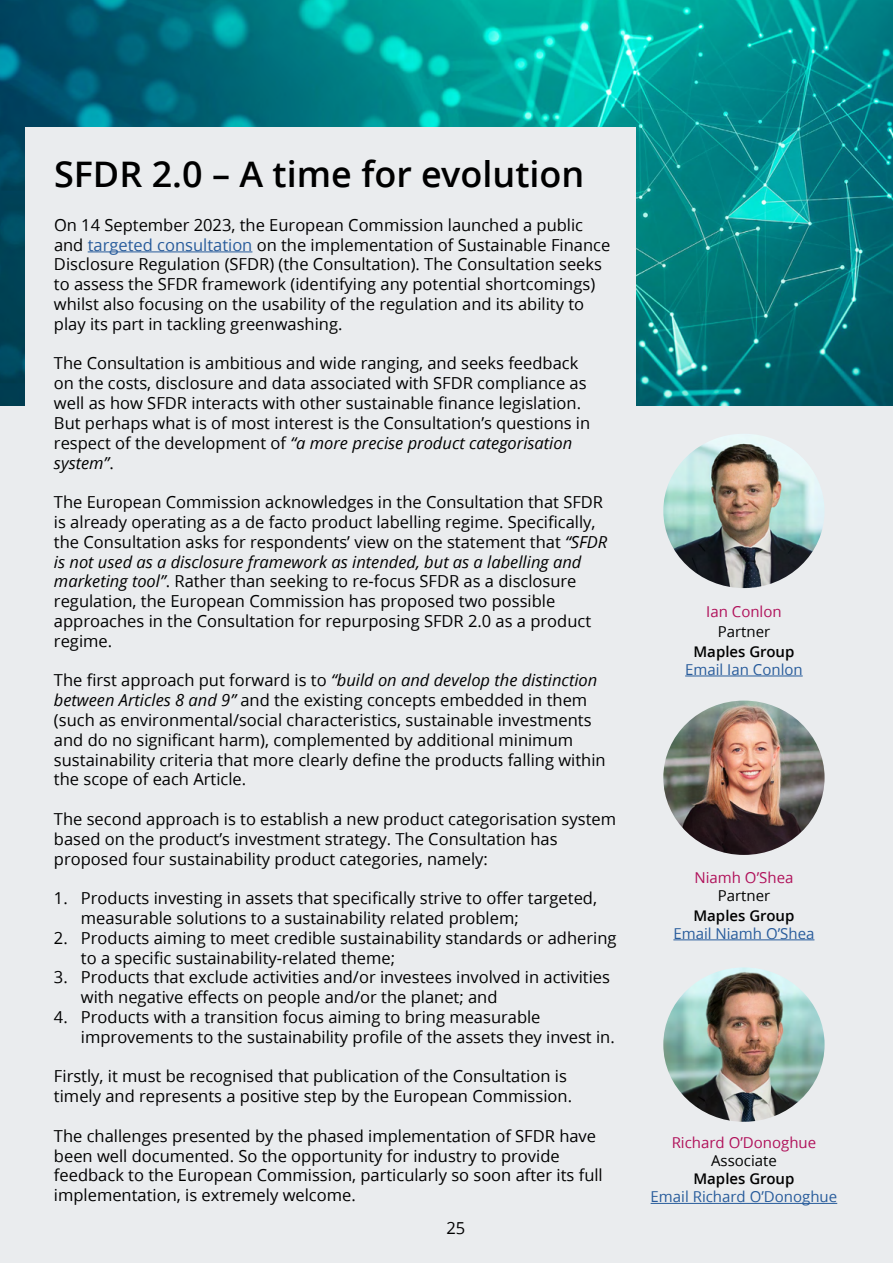
<style>
.page{position:relative;width:893px;height:1263px;background:#eaecee}
.page>*{position:absolute;margin:0;border:0;box-sizing:border-box;transform-origin:0 0}
.t1{font:600 36px "Open Sans";color:#000}
.t2{font:16.5px/19.8px "Open Sans";color:#000}
.t3{font:15px "Open Sans";color:#275b9b}
.t4{font:15px "Open Sans";color:#b0115a}
.t5{font:600 15px "Open Sans";color:#000}
.t6{font:15px "Open Sans";color:#000}
.s1{color:#275b9b}
.s2{font-style:italic}
</style>
<div class="page">
<img style="left:0;top:0;width:893px;height:406px">
<div style="left:25px;top:128px;width:610px;height:685px;background:#eaecee"></div>
<hr style="left:88px;top:251px;width:164px;height:1px;background:#275b9b">
<img style="left:663px;top:434px;width:161px;height:154px">
<img style="left:663px;top:700px;width:162px;height:155px">
<img style="left:663px;top:967px;width:162px;height:155px">
<hr style="left:651px;top:1203px;width:186px;height:1px;background:#275b9b">
<hr style="left:685px;top:676px;width:118px;height:1px;background:#275b9b">
<hr style="left:673px;top:939px;width:141px;height:1px;background:#275b9b">
<h1 class="t1" style="left:54px;top:149px;width:532px">SFDR 2.0 – A time for evolution</h1>
<p class="t2" style="left:54px;top:215px;width:558px">On 14 September 2023, the European Commission launched a public and <span class="s1">targeted consultation</span> on the implementation of Sustainable Finance Disclosure Regulation (SFDR) (the Consultation). The Consultation seeks to assess the SFDR framework (identifying any potential shortcomings) whilst also focusing on the usability of the regulation and its ability to play its part in tackling greenwashing.</p>
<p class="t2" style="left:54px;top:353px;width:538px">The Consultation is ambitious and wide ranging, and seeks feedback on the costs, disclosure and data associated with SFDR compliance as well as how SFDR interacts with other sustainable finance legislation.<br>But perhaps what is of most interest is the Consultation’s questions in respect of the development of <span class="s2">“a more precise product categorisation system”</span>.</p>
<p class="t2" style="left:54px;top:492px;width:555px">The European Commission acknowledges in the Consultation that SFDR is already operating as a de facto product labelling regime. Specifically, the Consultation asks for respondents’ view on the statement that <span class="s2">“SFDR is not used as a disclosure framework as intended, but as a labelling and marketing tool”</span>. Rather than seeking to re-focus SFDR as a disclosure regulation, the European Commission has proposed two possible approaches in the Consultation for repurposing SFDR 2.0 as a product regime.</p>
<p class="t2" style="left:54px;top:670px;width:553px">The first approach put forward is to <span class="s2">“build on and develop the distinction between Articles 8 and 9”</span> and the existing concepts embedded in them (such as environmental/social characteristics, sustainable investments and do no significant harm), complemented by additional minimum sustainability criteria that more clearly define the products falling within the scope of each Article.</p>
<p class="t2" style="left:54px;top:809px;width:564px">The second approach is to establish a new product categorisation system based on the product’s investment strategy. The Consultation has proposed four sustainability product categories, namely:</p>
<p class="t2" style="left:81px;top:888px;width:518px;text-indent:-27px">1. Products investing in assets that specifically strive to offer targeted, measurable solutions to a sustainability related problem;</p>
<p class="t2" style="left:81px;top:927px;width:537px;text-indent:-27px">2. Products aiming to meet credible sustainability standards or adhering to a specific sustainability-related theme;</p>
<p class="t2" style="left:81px;top:967px;width:531px;text-indent:-27px">3. Products that exclude activities and/or investees involved in activities with negative effects on people and/or the planet; and</p>
<p class="t2" style="left:81px;top:1007px;width:535px;text-indent:-27px">4. Products with a transition focus aiming to bring measurable improvements to the sustainability profile of the assets they invest in.</p>
<p class="t2" style="left:54px;top:1066px;width:520px">Firstly, it must be recognised that publication of the Consultation is timely and represents a positive step by the European Commission.</p>
<p class="t2" style="left:54px;top:1125px;width:550px">The challenges presented by the phased implementation of SFDR have been well documented. So the opportunity for industry to provide feedback to the European Commission, particularly so soon after its full implementation, is extremely welcome.</p>
<p class="t4" style="left:672px;top:1132px;width:146px">Richard O’Donoghue</p>
<p class="t4" style="left:706px;top:601px;width:77px">Ian Conlon</p>
<p class="t6" style="left:718px;top:621px;width:54px">Partner</p>
<p class="t5" style="left:693px;top:641px;width:103px">Maples Group</p>
<p class="t3" style="left:685px;top:659px;width:119px">Email Ian Conlon</p>
<p class="t4" style="left:694px;top:867px;width:100px">Niamh O’Shea</p>
<p class="t6" style="left:718px;top:885px;width:54px">Partner</p>
<p class="t5" style="left:693px;top:905px;width:103px">Maples Group</p>
<p class="t3" style="left:673px;top:923px;width:143px">Email Niamh O’Shea</p>
<p class="t6" style="left:711px;top:1150px;width:67px">Associate</p>
<p class="t5" style="left:693px;top:1168px;width:103px">Maples Group</p>
<p class="t3" style="left:651px;top:1186px;width:188px">Email Richard O’Donoghue</p>
<p class="t2" style="left:446px;top:1218px;width:20px">25</p>
</div>
